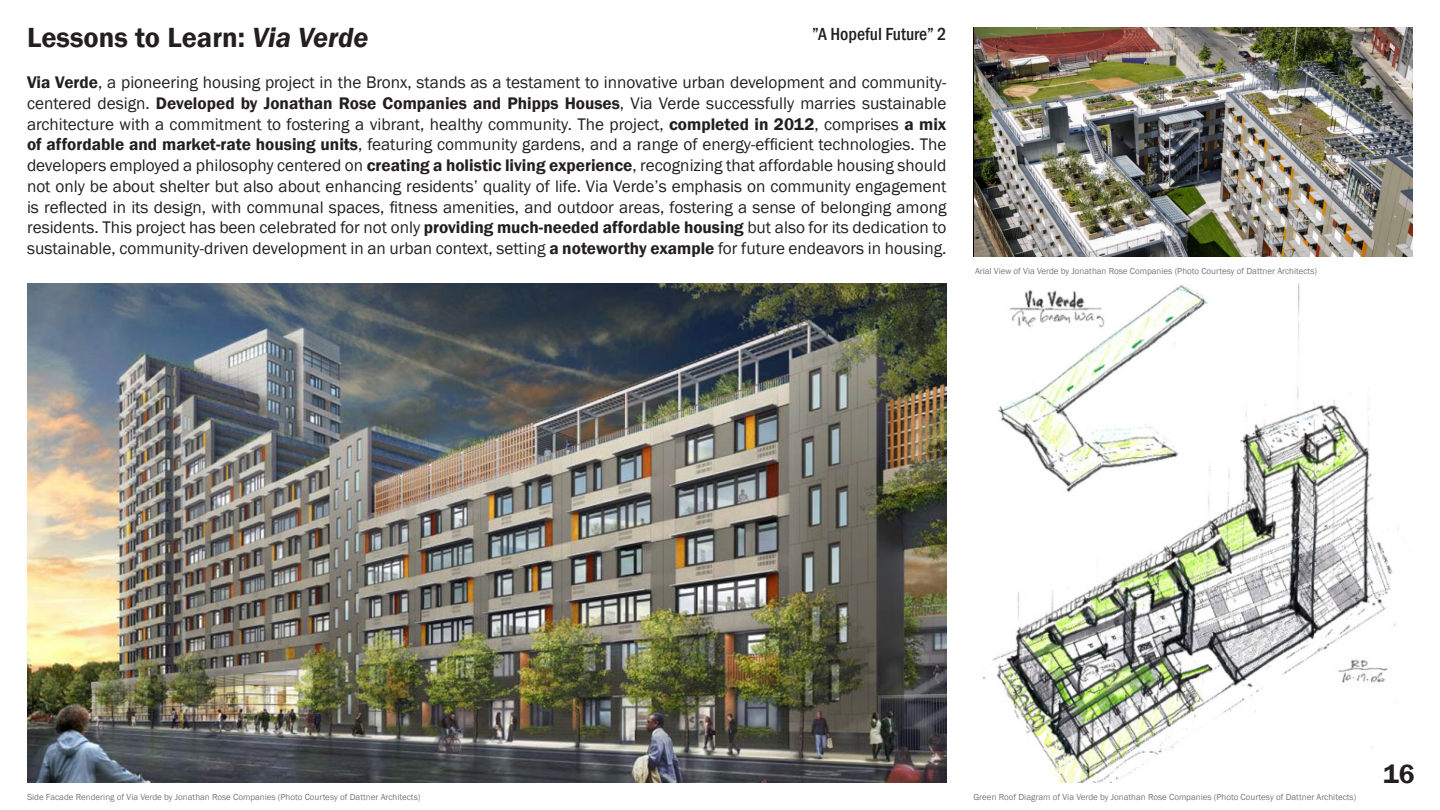
<style>
.page{position:relative;width:1440px;height:810px;background:#fff}
.page>*{position:absolute;margin:0;border:0;box-sizing:border-box;transform-origin:0 0}
.t1{font:600 28.5px "Franklin Gothic";color:#231f20}
.t2{font:600 27px "Franklin Gothic";color:#231f20}
.t3{font:500 condensed 18px "Franklin Gothic";color:#231f20}
.t4{font:17.25px/20.7px "Franklin Gothic";color:#231f20;text-align:justify}
.t5{font:9px "Franklin Gothic";color:#76787b}
.s1{font-style:italic}
.s2{font-weight:600}
</style>
<div class="page">
<img style="left:27px;top:284px;width:919px;height:499px">
<img style="left:982px;top:284px;width:417px;height:499px">
<img style="left:974px;top:27px;width:439px;height:230px">
<p class="t3" style="left:812px;top:22px;width:136px">”A Hopeful Future” 2</p>
<p class="t1" style="left:27px;top:20px;width:343px">Lessons to Learn: <span class="s1">Via Verde</span></p>
<p class="t4" style="left:27px;top:73px;width:921px"><span class="s2">Via Verde</span>, a pioneering housing project in the Bronx, stands as a testament to innovative urban development and community&shy;centered design. <span class="s2">Developed by Jonathan Rose Companies and Phipps Houses</span>, Via Verde successfully marries sustainable architecture with a commitment to fostering a vibrant, healthy community. The project, <span class="s2">completed in 2012</span>, comprises <span class="s2">a mix of affordable and market-rate housing units</span>, featuring community gardens, and a range of energy-efficient technologies. The developers employed a philosophy centered on <span class="s2">creating a holistic living experience</span>, recognizing that affordable housing should not only be about shelter but also about enhancing residents’ quality of life. Via Verde’s emphasis on community engagement is reflected in its design, with communal spaces, fitness amenities, and outdoor areas, fostering a sense of belonging among residents. This project has been celebrated for not only <span class="s2">providing much-needed affordable housing</span> but also for its dedication to sustainable, community-driven development in an urban context, setting <span class="s2">a noteworthy example</span> for future endeavors in housing.</p>
<p class="t5" style="left:975px;top:265px;width:344px">Arial View of Via Verde by Jonathan Rose Companies (Photo Courtesy of Dattner Architects)</p>
<p class="t5" style="left:27px;top:791px;width:395px">Side Facade Rendering of Via Verde by Jonathan Rose Companies (Photo Courtesy of Dattner Architects)</p>
<p class="t5" style="left:974px;top:791px;width:384px">Green Roof Diagram of Via Verde by Jonathan Rose Companies (Photo Courtesy of Dattner Architects)</p>
<p class="t2" style="left:1383px;top:758px;width:33px">16</p>
</div>
